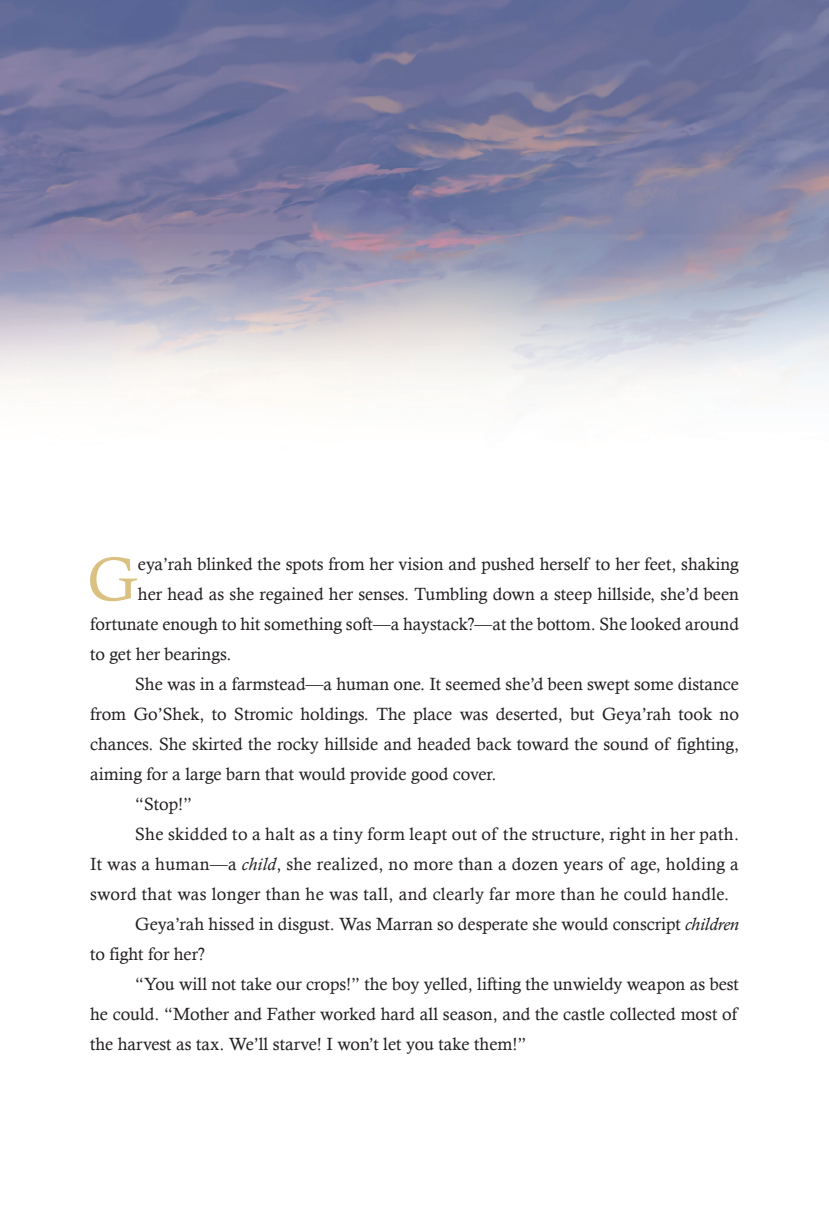
<style>
.page{position:relative;width:829px;height:1206px;background:#fff}
.page>*{position:absolute;margin:0;border:0;box-sizing:border-box;transform-origin:0 0}
.t1{font:61.25px "Calisto";color:#dbc181}
.t2{font:17.75px "Calisto";color:#231f20}
.t3{font:17.75px "Calisto";letter-spacing:.02em;color:#231f20}
.s1{font-style:italic}
</style>
<div class="page">
<img style="left:0;top:0;width:828px;height:400px">
<h1 class="t1" style="left:87px;top:544px;width:52px">G</h1>
<p class="t2" style="left:138px;top:554px;width:602px">eya’rah blinked the spots from her vision and pushed herself to her feet, shaking</p>
<p class="t2" style="left:138px;top:584px;width:602px">her head as she regained her senses. Tumbling down a steep hillside, she’d been</p>
<p class="t2" style="left:90px;top:614px;width:650px">fortunate enough to hit something soft—a haystack?—at the bottom. She looked around</p>
<p class="t2" style="left:90px;top:644px;width:143px">to get her bearings.</p>
<p class="t2" style="left:135px;top:674px;width:605px">She was in a farmstead—a human one. It seemed she’d been swept some distance</p>
<p class="t2" style="left:90px;top:704px;width:650px">from Go’Shek, to Stromic holdings. The place was deserted, but Geya’rah took no</p>
<p class="t2" style="left:90px;top:734px;width:650px">chances. She skirted the rocky hillside and headed back toward the sound of fighting,</p>
<p class="t2" style="left:90px;top:764px;width:407px">aiming for a large barn that would provide good cover.</p>
<p class="t2" style="left:135px;top:794px;width:58px">“Stop!”</p>
<p class="t3" style="left:135px;top:824px;width:605px">She skidded to a halt as a tiny form leapt out of the structure, right in her path.</p>
<p class="t3" style="left:90px;top:854px;width:650px">It was a human—a <span class="s1">child</span>, she realized, no more than a dozen years of age, holding a</p>
<p class="t3" style="left:90px;top:884px;width:640px">sword that was longer than he was tall, and clearly far more than he could handle.</p>
<p class="t2" style="left:135px;top:914px;width:605px">Geya’rah hissed in disgust. Was Marran so desperate she would conscript <span class="s1">children</span></p>
<p class="t2" style="left:90px;top:944px;width:116px">to fight for her?</p>
<p class="t2" style="left:135px;top:974px;width:605px">“You will not take our crops!” the boy yelled, lifting the unwieldy weapon as best</p>
<p class="t2" style="left:90px;top:1004px;width:648px">he could. “Mother and Father worked hard all season, and the castle collected most of</p>
<p class="t2" style="left:90px;top:1034px;width:437px">the harvest as tax. We’ll starve! I won’t let you take them!”</p>
</div>
